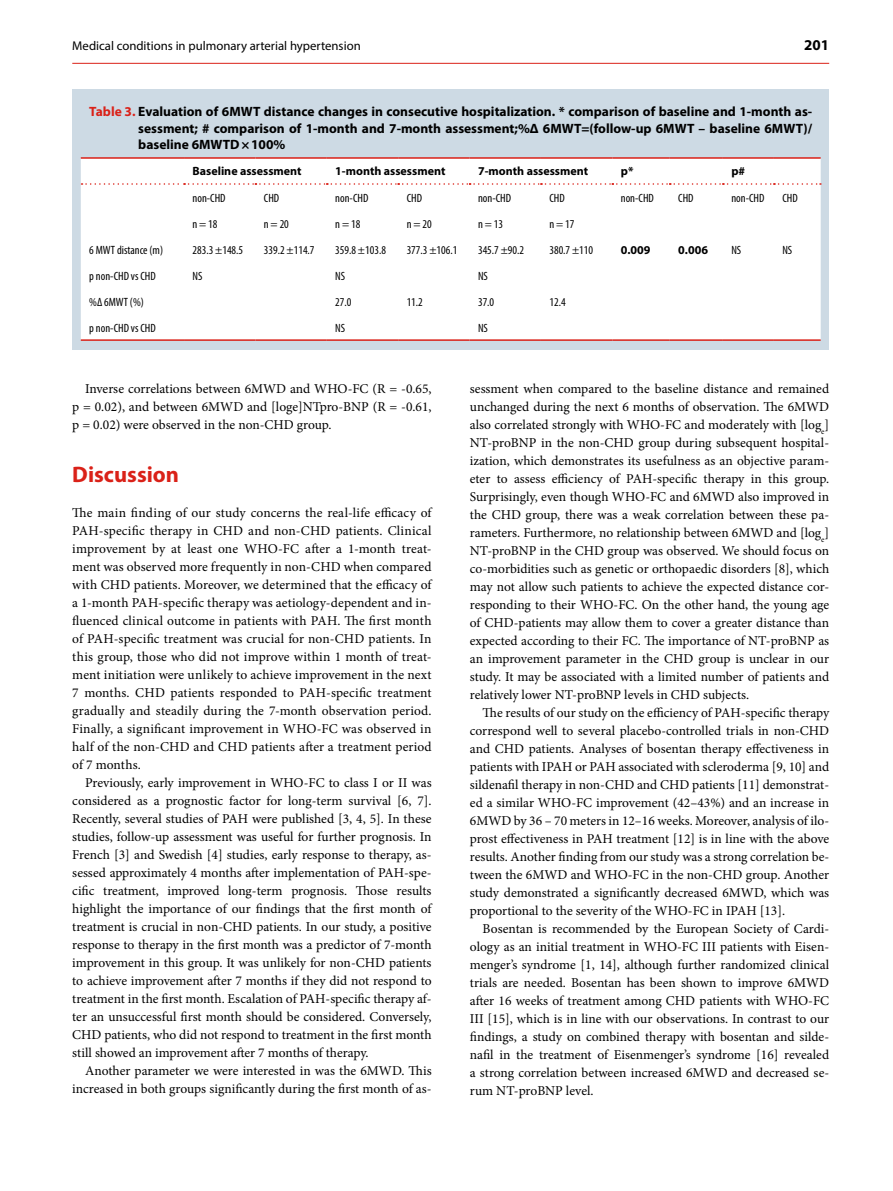
<style>
.page{position:relative;width:893px;height:1191px;background:#fff}
.page>*{position:absolute;margin:0;border:0;box-sizing:border-box;transform-origin:0 0}
.t1{font:700 22.5px "Myriad Pro";color:#da2118}
.t2{font:700 15px "Myriad Pro";color:#000}
.t3{font:13.5px/18px "Minion Pro";color:#000;text-align:justify}
.t4{font:700 13.5px/16.5px "Myriad Pro";color:#000;text-align:justify}
.t5{font:12.75px "Myriad Pro";color:#000}
.t6{font:condensed 12px "Myriad Pro";color:#000}
.t7{font:700 12px "Myriad Pro";color:#000}
.s1{color:#da2118}
</style>
<div class="page">
<hr style="left:72px;top:63px;width:757px;height:1px;background:#da2118">
<div style="left:72px;top:89px;width:757px;height:260px;background:#cddae4"></div>
<div style="left:81px;top:159px;width:740px;height:180px;background:#fff"></div>
<hr style="left:81px;top:157px;width:103px;height:2px;background:#da2118">
<hr style="left:184px;top:157px;width:71px;height:2px;background:#da2118">
<hr style="left:255px;top:157px;width:72px;height:2px;background:#da2118">
<hr style="left:327px;top:157px;width:71px;height:2px;background:#da2118">
<hr style="left:398px;top:157px;width:72px;height:2px;background:#da2118">
<hr style="left:470px;top:157px;width:71px;height:2px;background:#da2118">
<hr style="left:541px;top:157px;width:71px;height:2px;background:#da2118">
<hr style="left:612px;top:157px;width:58px;height:2px;background:#da2118">
<hr style="left:670px;top:157px;width:53px;height:2px;background:#da2118">
<hr style="left:723px;top:157px;width:51px;height:2px;background:#da2118">
<hr style="left:774px;top:157px;width:47px;height:2px;background:#da2118">
<svg style="left:82px;top:183px;width:739px;height:2px"></svg>
<hr style="left:81px;top:339px;width:103px;height:2px;background:#da2118">
<hr style="left:184px;top:339px;width:71px;height:2px;background:#da2118">
<hr style="left:255px;top:339px;width:72px;height:2px;background:#da2118">
<hr style="left:327px;top:339px;width:71px;height:2px;background:#da2118">
<hr style="left:398px;top:339px;width:72px;height:2px;background:#da2118">
<hr style="left:470px;top:339px;width:71px;height:2px;background:#da2118">
<hr style="left:541px;top:339px;width:71px;height:2px;background:#da2118">
<hr style="left:612px;top:339px;width:58px;height:2px;background:#da2118">
<hr style="left:670px;top:339px;width:53px;height:2px;background:#da2118">
<hr style="left:723px;top:339px;width:51px;height:2px;background:#da2118">
<hr style="left:774px;top:339px;width:47px;height:2px;background:#da2118">
<p class="t5" style="left:72px;top:38px;width:290px">Medical conditions in pulmonary arterial hypertension</p>
<p class="t2" style="left:804px;top:35px;width:26px">201</p>
<p class="t4" style="left:138px;top:103px;width:675px;text-indent:-49px"><span class="s1">Table 3.</span> Evaluation of 6MWT distance changes in consecutive hospitalization. * comparison of baseline and 1‑month as‑ sessment; # comparison of 1‑month and 7‑month assessment;%Δ 6MWT=(follow‑up 6MWT – baseline 6MWT)/ baseline 6MWTD×100%</p>
<p class="t7" style="left:193px;top:164px;width:111px">Baseline assessment</p>
<p class="t7" style="left:335px;top:164px;width:112px">1‑month assessment</p>
<p class="t7" style="left:478px;top:164px;width:112px">7‑month assessment</p>
<p class="t7" style="left:621px;top:164px;width:14px">p*</p>
<p class="t7" style="left:731px;top:164px;width:15px">p#</p>
<p class="t6" style="left:193px;top:190px;width:35px">non‑CHD</p>
<p class="t6" style="left:264px;top:190px;width:17px">CHD</p>
<p class="t6" style="left:335px;top:190px;width:35px">non‑CHD</p>
<p class="t6" style="left:407px;top:190px;width:17px">CHD</p>
<p class="t6" style="left:478px;top:190px;width:35px">non‑CHD</p>
<p class="t6" style="left:549px;top:190px;width:17px">CHD</p>
<p class="t6" style="left:621px;top:190px;width:35px">non‑CHD</p>
<p class="t6" style="left:678px;top:190px;width:17px">CHD</p>
<p class="t6" style="left:731px;top:190px;width:35px">non‑CHD</p>
<p class="t6" style="left:782px;top:190px;width:17px">CHD</p>
<p class="t6" style="left:193px;top:216px;width:27px">n = 18</p>
<p class="t6" style="left:264px;top:216px;width:27px">n = 20</p>
<p class="t6" style="left:335px;top:216px;width:27px">n = 18</p>
<p class="t6" style="left:407px;top:216px;width:27px">n = 20</p>
<p class="t6" style="left:478px;top:216px;width:27px">n = 13</p>
<p class="t6" style="left:549px;top:216px;width:27px">n = 17</p>
<p class="t6" style="left:89px;top:242px;width:75px">6 MWT distance (m)</p>
<p class="t6" style="left:193px;top:242px;width:52px">283.3 ±148.5</p>
<p class="t6" style="left:264px;top:242px;width:52px">339.2 ±114.7</p>
<p class="t6" style="left:335px;top:242px;width:52px">359.8 ±103.8</p>
<p class="t6" style="left:407px;top:242px;width:52px">377.3 ±106.1</p>
<p class="t6" style="left:478px;top:242px;width:48px">345.7 ±90.2</p>
<p class="t6" style="left:549px;top:242px;width:45px">380.7 ±110</p>
<p class="t7" style="left:621px;top:242px;width:31px">0.009</p>
<p class="t7" style="left:678px;top:242px;width:31px">0.006</p>
<p class="t6" style="left:731px;top:242px;width:11px">NS</p>
<p class="t6" style="left:782px;top:242px;width:11px">NS</p>
<p class="t6" style="left:89px;top:268px;width:68px">p non‑CHD vs CHD</p>
<p class="t6" style="left:193px;top:268px;width:11px">NS</p>
<p class="t6" style="left:335px;top:268px;width:11px">NS</p>
<p class="t6" style="left:478px;top:268px;width:11px">NS</p>
<p class="t6" style="left:89px;top:294px;width:56px">%Δ 6MWT (%)</p>
<p class="t6" style="left:335px;top:294px;width:18px">27.0</p>
<p class="t6" style="left:407px;top:294px;width:18px">11.2</p>
<p class="t6" style="left:478px;top:294px;width:18px">37.0</p>
<p class="t6" style="left:549px;top:294px;width:18px">12.4</p>
<p class="t6" style="left:89px;top:320px;width:68px">p non‑CHD vs CHD</p>
<p class="t6" style="left:335px;top:320px;width:11px">NS</p>
<p class="t6" style="left:478px;top:320px;width:11px">NS</p>
<p class="t3" style="left:72px;top:380px;width:361px;text-indent:13px">Inverse correlations between 6MWD and WHO‑FC (R = -0.65, p = 0.02), and between 6MWD and [loge]NTpro-BNP (R = -0.61, p = 0.02) were observed in the non‑CHD group.</p>
<h1 class="t1" style="left:72px;top:459px;width:108px">Discussion</h1>
<p class="t3" style="left:72px;top:503px;width:361px">The main finding of our study concerns the real‑life efficacy of PAH‑specific therapy in CHD and non‑CHD patients. Clinical improvement by at least one WHO‑FC after a 1‑month treat‑ ment was observed more frequently in non‑CHD when compared with CHD patients. Moreover, we determined that the efficacy of a 1‑month PAH‑specific therapy was aetiology‑dependent and in‑ fluenced clinical outcome in patients with PAH. The first month of PAH‑specific treatment was crucial for non‑CHD patients. In this group, those who did not improve within 1 month of treat‑ ment initiation were unlikely to achieve improvement in the next 7 months. CHD patients responded to PAH‑specific treatment gradually and steadily during the 7‑month observation period.<br>Finally, a significant improvement in WHO‑FC was observed in half of the non‑CHD and CHD patients after a treatment period of 7 months.</p>
<p class="t3" style="left:72px;top:773px;width:361px;text-indent:13px">Previously, early improvement in WHO‑FC to class I or II was considered as a prognostic factor for long‑term survival [6, 7].<br>Recently, several studies of PAH were published [3, 4, 5]. In these studies, follow‑up assessment was useful for further prognosis. In French [3] and Swedish [4] studies, early response to therapy, as‑ sessed approximately 4 months after implementation of PAH‑spe‑ cific treatment, improved long‑term prognosis. Those results highlight the importance of our findings that the first month of treatment is crucial in non‑CHD patients. In our study, a positive response to therapy in the first month was a predictor of 7‑month improvement in this group. It was unlikely for non‑CHD patients to achieve improvement after 7 months if they did not respond to treatment in the first month. Escalation of PAH‑specific therapy af‑ ter an unsuccessful first month should be considered. Conversely, CHD patients, who did not respond to treatment in the first month still showed an improvement after 7 months of therapy.</p>
<p class="t3" style="left:72px;top:1061px;width:361px;text-align:right">Another parameter we were interested in was the 6MWD. This increased in both groups significantly during the first month of as‑</p>
<p class="t3" style="left:470px;top:380px;width:361px">sessment when compared to the baseline distance and remained unchanged during the next 6 months of observation. The 6MWD also correlated strongly with WHO‑FC and moderately with [log<sub>e</sub>] NT‑proBNP in the non‑CHD group during subsequent hospital‑ ization, which demonstrates its usefulness as an objective param‑ eter to assess efficiency of PAH‑specific therapy in this group.<br>Surprisingly, even though WHO‑FC and 6MWD also improved in the CHD group, there was a weak correlation between these pa‑ rameters. Furthermore, no relationship between 6MWD and [log<sub>e</sub>] NT‑proBNP in the CHD group was observed. We should focus on co‑morbidities such as genetic or orthopaedic disorders [8], which may not allow such patients to achieve the expected distance cor‑ responding to their WHO‑FC. On the other hand, the young age of CHD‑patients may allow them to cover a greater distance than expected according to their FC. The importance of NT-proBNP as an improvement parameter in the CHD group is unclear in our study. It may be associated with a limited number of patients and relatively lower NT‑proBNP levels in CHD subjects.</p>
<p class="t3" style="left:470px;top:704px;width:361px;text-indent:13px">The results of our study on the efficiency of PAH‑specific therapy correspond well to several placebo‑controlled trials in non‑CHD and CHD patients. Analyses of bosentan therapy effectiveness in patients with IPAH or PAH associated with scleroderma [9, 10] and sildenafil therapy in non‑CHD and CHD patients [11] demonstrat‑ ed a similar WHO‑FC improvement (42–43%) and an increase in 6MWD by 36 – 70 meters in 12–16 weeks. Moreover, analysis of ilo‑ prost effectiveness in PAH treatment [12] is in line with the above results. Another finding from our study was a strong correlation be‑ tween the 6MWD and WHO‑FC in the non‑CHD group. Another study demonstrated a significantly decreased 6MWD, which was proportional to the severity of the WHO‑FC in IPAH [13].</p>
<p class="t3" style="left:470px;top:920px;width:361px;text-indent:13px">Bosentan is recommended by the European Society of Cardi‑ ology as an initial treatment in WHO‑FC III patients with Eisen‑ menger’s syndrome [1, 14], although further randomized clinical trials are needed. Bosentan has been shown to improve 6MWD after 16 weeks of treatment among CHD patients with WHO‑FC III [15], which is in line with our observations. In contrast to our findings, a study on combined therapy with bosentan and silde‑ nafil in the treatment of Eisenmenger’s syndrome [16] revealed a strong correlation between increased 6MWD and decreased se‑ rum NT‑proBNP level.</p>
</div>
